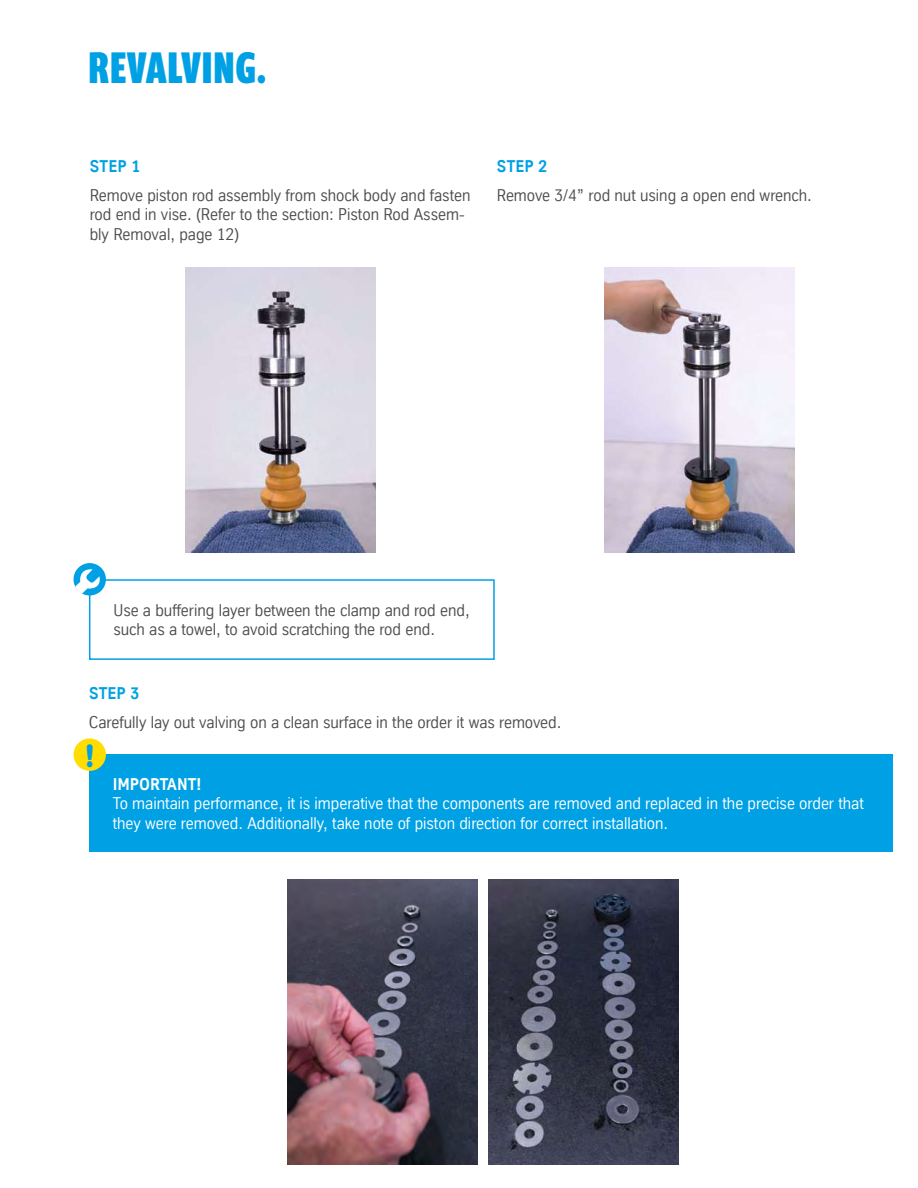
<style>
.page{position:relative;width:918px;height:1188px;background:#fff}
.page>*{position:absolute;margin:0;border:0;box-sizing:border-box;transform-origin:0 0}
.t1{font:700 45px "Prenton RP Ultra Cond";letter-spacing:.04em;color:#00a1e4}
.t2{font:700 33px "Prenton RP Ultra Cond";color:#00a1e4}
.t3{font:16.5px/19.8px "TK Type";color:#4d4d4f}
.t4{font:16.5px/19.8px "TK Type";color:#fff}
.t5{font:700 16.5px "TK Type";letter-spacing:.01em;color:#00a1e4}
.t6{font:700 16.5px "TK Type";color:#fff}
</style>
<div class="page">
<img style="left:288px;top:879px;width:190px;height:285px">
<img style="left:489px;top:879px;width:190px;height:285px">
<img style="left:186px;top:267px;width:190px;height:285px">
<img style="left:604px;top:267px;width:190px;height:285px">
<div style="left:89px;top:579px;width:406px;height:81px;border:2px solid #00a1e4"></div>
<div style="left:74px;top:563px;width:32px;height:32px;background:#00a1e4;border-radius:50%"></div>
<svg style="left:75px;top:568px;width:28px;height:26px"></svg>
<div style="left:90px;top:755px;width:803px;height:97px;background:#00a1e4"></div>
<div style="left:74px;top:738px;width:32px;height:33px;background:#fd0;border-radius:50%"></div>
<h1 class="t1" style="left:89px;top:38px;width:179px">REVALVING.</h1>
<p class="t5" style="left:90px;top:157px;width:52px">STEP 1</p>
<p class="t3" style="left:90px;top:185px;width:382px">Remove piston rod assembly from shock body and fasten rod end in vise. (Refer to the section: Piston Rod Assem&shy;bly Removal, page 12)</p>
<p class="t5" style="left:497px;top:157px;width:52px">STEP 2</p>
<p class="t3" style="left:497px;top:185px;width:317px">Remove 3/4” rod nut using a open end wrench.</p>
<p class="t3" style="left:113px;top:600px;width:358px">Use a buffering layer between the clamp and rod end, such as a towel, to avoid scratching the rod end.</p>
<p class="t5" style="left:89px;top:684px;width:52px">STEP 3</p>
<p class="t3" style="left:89px;top:712px;width:474px">Carefully lay out valving on a clean surface in the order it was removed.</p>
<h2 class="t2" style="left:86px;top:734px;width:9px">!</h2>
<p class="t6" style="left:113px;top:775px;width:90px">IMPORTANT!</p>
<p class="t4" style="left:113px;top:794px;width:753px">To maintain performance, it is imperative that the components are removed and replaced in the precise order that they were removed. Additionally, take note of piston direction for correct installation.</p>
</div>
